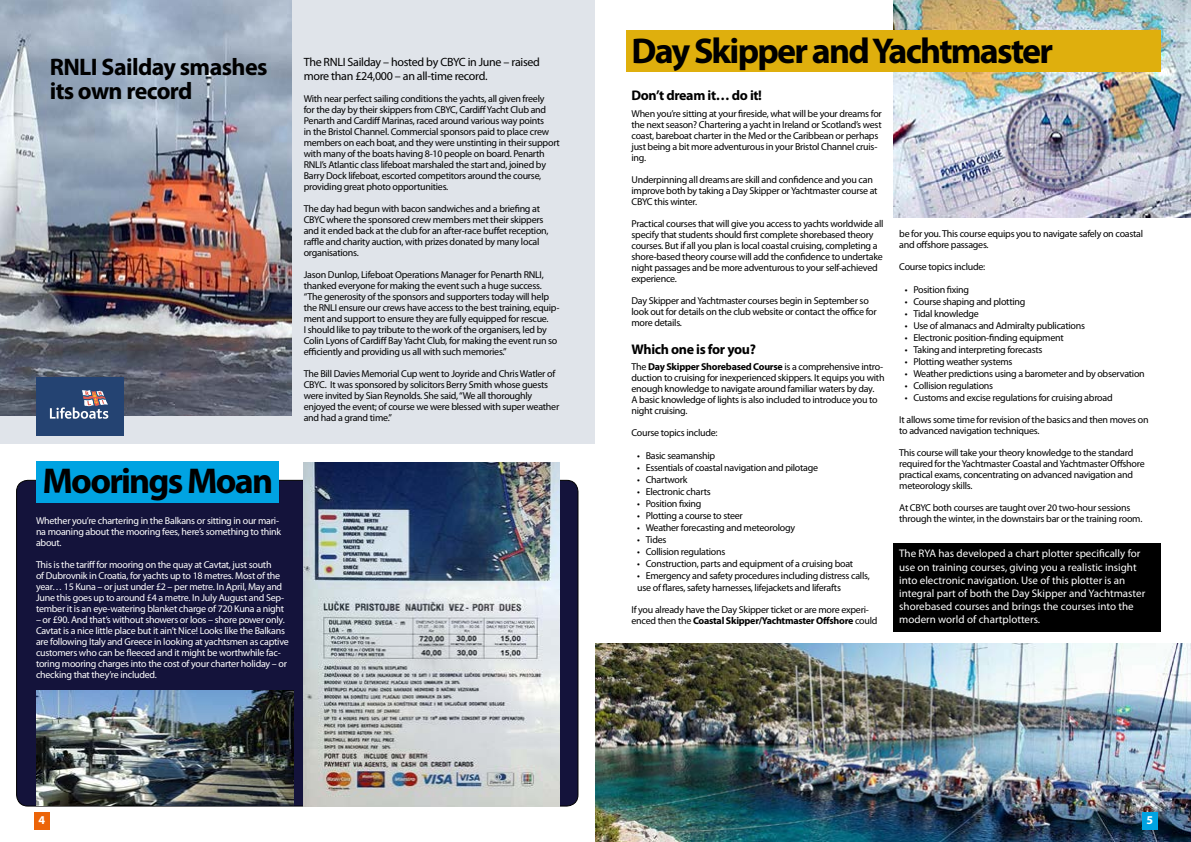
<style>
.page{position:relative;width:1191px;height:842px;background:#fff}
.page>*{position:absolute;margin:0;border:0;box-sizing:border-box;transform-origin:0 0}
.t1{font:700 36px "Myriad Pro";letter-spacing:-.05em;color:#000}
.t2{font:700 24px/24px "Myriad Pro";letter-spacing:-.025em;color:#000}
.t3{font:700 14px "Myriad Pro";letter-spacing:-.025em;color:#000}
.t4{font:12px/14px "Myriad Pro";letter-spacing:-.025em;color:#000}
.t5{font:700 12px "Myriad Pro";color:#fff}
.t6{font:11px/13.2px "Myriad Pro";color:#fff}
.t7{font:10px/11px "Myriad Pro";letter-spacing:-.025em;color:#000}
.t8{font:10px/11px "Myriad Pro";letter-spacing:-.025em;color:#fff}
.s1{font-weight:700}
</style>
<div class="page">
<img style="left:595px;top:643px;width:596px;height:199px">
<img style="left:893px;top:0;width:298px;height:218px">
<div style="left:0;top:0;width:595px;height:444px;background:#e0e4ea"></div>
<div style="left:34px;top:812px;width:16px;height:17px;background:#ec6408"></div>
<div style="left:1142px;top:812px;width:15px;height:17px;background:#00a3e2"></div>
<div style="left:17px;top:480px;width:561px;height:326px;background:#14133b;border-radius:11px"></div>
<div style="left:37px;top:461px;width:242px;height:41px;background:#00a3e2"></div>
<div style="left:626px;top:30px;width:534px;height:42px;background:#dfaf0d"></div>
<img style="left:37px;top:690px;width:256px;height:116px">
<img style="left:304px;top:462px;width:255px;height:344px">
<img style="left:0;top:0;width:292px;height:415px">
<div style="left:36px;top:377px;width:87px;height:58px;background:#244372"></div>
<svg style="left:50px;top:390px;width:58px;height:29px"></svg>
<div style="left:893px;top:543px;width:267px;height:89px;background:#000"></div>
<h2 class="t2" style="left:50px;top:54px;width:219px">RNLI Sailday smashes its own record</h2>
<p class="t4" style="left:304px;top:55px;width:238px">The RNLI Sailday – hosted by CBYC in June – raised more than £24,000 – an all-time record.</p>
<p class="t7" style="left:304px;top:93px;width:258px">With near perfect sailing conditions the yachts, all given freely<br>for the day by their skippers from CBYC, Cardiff Yacht Club and Penarth and Cardiff Marinas, raced around various way points<br>in the Bristol Channel. Commercial sponsors paid to place crew members on each boat, and they were unstinting in their support with many of the boats having 8-10 people on board. Penarth RNLI’s Atlantic class lifeboat marshaled the start and, joined by Barry Dock lifeboat, escorted competitors around the course, providing great photo opportunities.</p>
<p class="t7" style="left:304px;top:203px;width:246px">The day had begun with bacon sandwiches and a briefing at CBYC where the sponsored crew members met their skippers and it ended back at the club for an after-race buffet reception, raffle and charity auction, with prizes donated by many local organisations.</p>
<p class="t7" style="left:304px;top:269px;width:257px">Jason Dunlop, Lifeboat Operations Manager for Penarth RNLI, thanked everyone for making the event such a huge success. “The generosity of the sponsors and supporters today will help the RNLI ensure our crews have access to the best training, equip&shy;ment and support to ensure they are fully equipped for rescue.<br>I should like to pay tribute to the work of the organisers, led by Colin Lyons of Cardiff Bay Yacht Club, for making the event run so efficiently and providing us all with such memories.”</p>
<p class="t7" style="left:304px;top:368px;width:257px">The Bill Davies Memorial Cup went to Joyride and Chris Watler of CBYC. It was sponsored by solicitors Berry Smith whose guests were invited by Sian Reynolds. She said, “We all thoroughly enjoyed the event; of course we were blessed with super weather and had a grand time.”</p>
<h1 class="t1" style="left:43px;top:458px;width:232px">Moorings Moan</h1>
<p class="t8" style="left:36px;top:515px;width:247px">Whether you’re chartering in the Balkans or sitting in our mari&shy;na moaning about the mooring fees, here’s something to think about.</p>
<p class="t8" style="left:36px;top:559px;width:250px">This is the tariff for mooring on the quay at Cavtat, just south<br>of Dubrovnik in Croatia, for yachts up to 18 metres. Most of the year… 15 Kuna – or just under £2 – per metre. In April, May and June this goes up to around £4 a metre. In July August and Sep&shy;tember it is an eye-watering blanket charge of 720 Kuna a night</p>
<p class="t8" style="left:36px;top:614px;width:254px">– or £90. And that’s without showers or loos – shore power only.<br>Cavtat is a nice little place but it ain’t Nice! Looks like the Balkans are following Italy and Greece in looking at yachtsmen as captive customers who can be fleeced and it might be worthwhile fac&shy;toring mooring charges into the cost of your charter holiday – or checking that they’re included.</p>
<h1 class="t1" style="left:631px;top:27px;width:423px">Day Skipper and Yachtmaster</h1>
<h3 class="t3" style="left:631px;top:86px;width:132px">Don’t dream it… do it!</h3>
<p class="t7" style="left:631px;top:108px;width:252px">When you’re sitting at your fireside, what will be your dreams for the next season? Chartering a yacht in Ireland or Scotland’s west coast, bareboat charter in the Med or the Caribbean or perhaps just being a bit more adventurous in your Bristol Channel cruis&shy;ing.</p>
<p class="t7" style="left:631px;top:174px;width:247px">Underpinning all dreams are skill and confidence and you can improve both by taking a Day Skipper or Yachtmaster course at<br>CBYC this winter.</p>
<p class="t7" style="left:631px;top:218px;width:254px">Practical courses that will give you access to yachts worldwide all specify that students should first complete shorebased theory courses. But if all you plan is local coastal cruising, completing a shore-based theory course will add the confidence to undertake night passages and be more adventurous to your self-achieved experience.</p>
<p class="t7" style="left:631px;top:295px;width:247px">Day Skipper and Yachtmaster courses begin in September so look out for details on the club website or contact the office for more details.</p>
<h3 class="t3" style="left:631px;top:340px;width:126px">Which one is for you?</h3>
<p class="t7" style="left:631px;top:361px;width:255px">The <span class="s1">Day Skipper Shorebased Course</span> is a comprehensive intro&shy;duction to cruising for inexperienced skippers. It equips you with enough knowledge to navigate around familiar waters by day.<br>A basic knowledge of lights is also included to introduce you to night cruising.</p>
<p class="t7" style="left:631px;top:427px;width:88px">Course topics include:</p>
<p class="t7" style="left:637px;top:450px;width:79px">• Basic seamanship</p>
<p class="t7" style="left:637px;top:462px;width:182px">• Essentials of coastal navigation and pilotage</p>
<p class="t7" style="left:637px;top:474px;width:52px">• Chartwork</p>
<p class="t7" style="left:637px;top:486px;width:75px">• Electronic charts</p>
<p class="t7" style="left:637px;top:498px;width:66px">• Position fixing</p>
<p class="t7" style="left:637px;top:510px;width:107px">• Plotting a course to steer</p>
<p class="t7" style="left:637px;top:522px;width:159px">• Weather forecasting and meteorology</p>
<p class="t7" style="left:637px;top:534px;width:31px">• Tides</p>
<p class="t7" style="left:637px;top:546px;width:90px">• Collision regulations</p>
<p class="t7" style="left:637px;top:558px;width:217px">• Construction, parts and equipment of a cruising boat</p>
<p class="t7" style="left:637px;top:570px;width:234px;line-height:12px">• Emergency and safety procedures including distress calls, use of flares, safety harnesses, lifejackets and liferafts</p>
<p class="t7" style="left:631px;top:604px;width:247px">If you already have the Day Skipper ticket or are more experi&shy;enced then the <span class="s1">Coastal Skipper/Yachtmaster Offshore</span> could</p>
<p class="t7" style="left:899px;top:228px;width:245px">be for you. This course equips you to navigate safely on coastal and offshore passages.</p>
<p class="t7" style="left:899px;top:261px;width:88px">Course topics include:</p>
<p class="t7" style="left:905px;top:284px;width:66px">• Position fixing</p>
<p class="t7" style="left:905px;top:296px;width:122px">• Course shaping and plotting</p>
<p class="t7" style="left:905px;top:308px;width:75px">• Tidal knowledge</p>
<p class="t7" style="left:905px;top:320px;width:182px">• Use of almanacs and Admiralty publications</p>
<p class="t7" style="left:905px;top:332px;width:160px">• Electronic position-finding equipment</p>
<p class="t7" style="left:905px;top:344px;width:139px">• Taking and interpreting forecasts</p>
<p class="t7" style="left:905px;top:356px;width:109px">• Plotting weather systems</p>
<p class="t7" style="left:905px;top:368px;width:241px">• Weather predictions using a barometer and by observation</p>
<p class="t7" style="left:905px;top:380px;width:90px">• Collision regulations</p>
<p class="t7" style="left:905px;top:392px;width:209px">• Customs and excise regulations for cruising abroad</p>
<p class="t7" style="left:899px;top:414px;width:251px">It allows some time for revision of the basics and then moves on to advanced navigation techniques.</p>
<p class="t7" style="left:899px;top:447px;width:247px">This course will take your theory knowledge to the standard required for the Yachtmaster Coastal and Yachtmaster Offshore practical exams, concentrating on advanced navigation and meteorology skills.</p>
<p class="t7" style="left:899px;top:502px;width:245px">At CBYC both courses are taught over 20 two-hour sessions through the winter, in the downstairs bar or the training room.</p>
<p class="t6" style="left:899px;top:547px;width:247px">The RYA has developed a chart plotter specifically for use on training courses, giving you a realistic insight into electronic navigation. Use of this plotter is an integral part of both the Day Skipper and Yachtmaster shorebased courses and brings the courses into the modern world of chartplotters.</p>
<p class="t5" style="left:39px;top:812px;width:8px">4</p>
<p class="t5" style="left:1146px;top:812px;width:8px">5</p>
</div>
